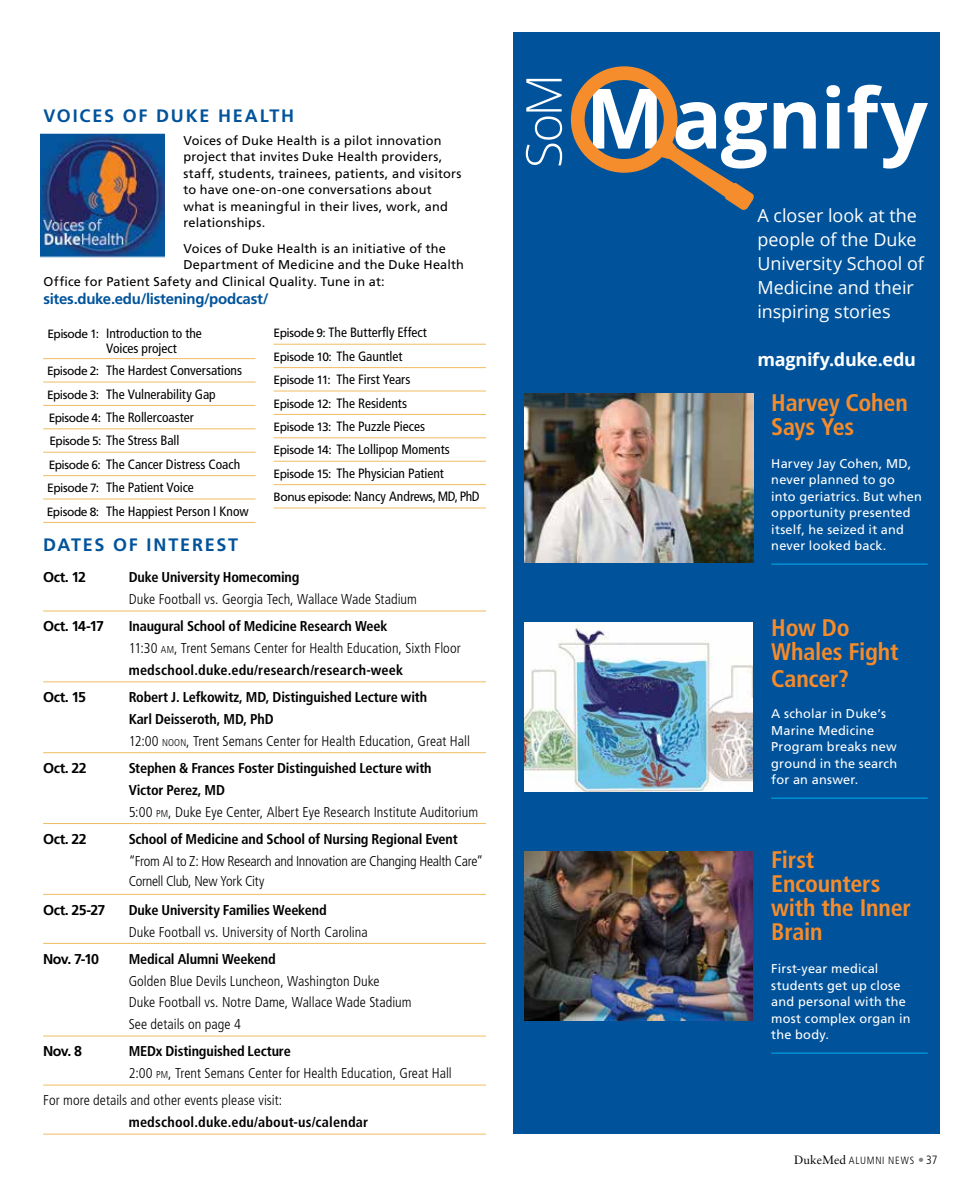
<style>
.page{position:relative;width:972px;height:1188px;background:#fff}
.page>*{position:absolute;margin:0;border:0;box-sizing:border-box;transform-origin:0 0}
.t1{font:700 condensed 24px/24px "Frutiger LT Pro";letter-spacing:-.01em;color:#f78b29}
.t2{font:18px/24px "Open Sans";letter-spacing:-.005em;color:#fff}
.t3{font:700 18px "Frutiger LT Pro";letter-spacing:.1em;color:#00539b}
.t4{font:700 18px "Open Sans";letter-spacing:-.015em;color:#fff}
.t5{font:700 15px "Frutiger LT Pro";letter-spacing:-.02em;color:#00539b}
.t6{font:700 condensed 14.25px/21.8px "Frutiger LT Pro";letter-spacing:-.01em;color:#000}
.t7{font:300 condensed 14.25px/21.8px "Frutiger LT Pro";color:#000}
.t8{font:300 condensed 14.25px/20.2px "Frutiger LT Pro";letter-spacing:-.02em;color:#000}
.t9{font:700 14.25px "Frutiger LT Pro";letter-spacing:-.035em;color:#000}
.t10{font:700 condensed 14.25px "Frutiger LT Pro";letter-spacing:.015em;color:#000}
.t11{font:condensed 13.5px/23.4px "Frutiger LT Pro";color:#000}
.t12{font:12.75px/16.5px "Frutiger LT Pro";letter-spacing:.015em;color:#000}
.t13{font:12.75px/16.5px "Frutiger LT Pro";letter-spacing:.015em;color:#fff}
.t14{font:300 condensed 10.5px "Frutiger LT Pro";letter-spacing:.07em;color:#000}
.s1{font-stretch:normal;font-size:12px}
.s2{font-weight:300}
.s3{font-weight:300;font-size:10.05px}
.s4{font-weight:700}
.s5{font-size:10.05px}
.s6{font-family:"Sabon LT Std";font-weight:400;font-stretch:normal;font-size:12px}
.s7{font-weight:700;font-stretch:normal;font-size:12px;color:#808285}
.s8{font-size:12px}
</style>
<div class="page">
<div style="left:513px;top:32px;width:427px;height:1102px;background:#00539b"></div>
<hr style="left:43px;top:611px;width:443px;height:1px;background:#eebd60">
<hr style="left:43px;top:681px;width:443px;height:1px;background:#eebd60">
<hr style="left:43px;top:752px;width:443px;height:1px;background:#eebd60">
<hr style="left:43px;top:823px;width:443px;height:1px;background:#eebd60">
<hr style="left:43px;top:894px;width:443px;height:1px;background:#eebd60">
<hr style="left:43px;top:943px;width:443px;height:1px;background:#eebd60">
<hr style="left:43px;top:1036px;width:443px;height:1px;background:#eebd60">
<hr style="left:43px;top:1085px;width:443px;height:1px;background:#eebd60">
<hr style="left:43px;top:1134px;width:443px;height:1px;background:#eebd60">
<img style="left:41px;top:135px;width:124px;height:121px">
<div style="left:38px;top:133px;width:129px;height:125px;border:1px solid #fff"></div>
<hr style="left:43px;top:358px;width:213px;height:1px;background:#eebd60">
<hr style="left:43px;top:382px;width:213px;height:1px;background:#eebd60">
<hr style="left:43px;top:405px;width:213px;height:1px;background:#eebd60">
<hr style="left:43px;top:428px;width:213px;height:1px;background:#eebd60">
<hr style="left:43px;top:452px;width:213px;height:1px;background:#eebd60">
<hr style="left:43px;top:475px;width:213px;height:1px;background:#eebd60">
<hr style="left:43px;top:499px;width:213px;height:1px;background:#eebd60">
<hr style="left:43px;top:522px;width:213px;height:1px;background:#eebd60">
<hr style="left:274px;top:344px;width:212px;height:1px;background:#eebd60">
<hr style="left:274px;top:367px;width:212px;height:1px;background:#eebd60">
<hr style="left:274px;top:391px;width:212px;height:1px;background:#eebd60">
<hr style="left:274px;top:414px;width:212px;height:1px;background:#eebd60">
<hr style="left:274px;top:437px;width:212px;height:1px;background:#eebd60">
<hr style="left:274px;top:461px;width:212px;height:1px;background:#eebd60">
<hr style="left:274px;top:484px;width:212px;height:1px;background:#eebd60">
<hr style="left:274px;top:508px;width:212px;height:1px;background:#eebd60">
<svg style="left:526px;top:79px;width:36px;height:86px"></svg>
<svg style="left:774px;top:102px;width:42px;height:47px"></svg>
<svg style="left:826px;top:85px;width:14px;height:64px"></svg>
<svg style="left:848px;top:85px;width:80px;height:84px"></svg>
<svg style="left:571px;top:66px;width:196px;height:144px"></svg>
<img style="left:525px;top:393px;width:228px;height:170px">
<img style="left:525px;top:851px;width:228px;height:170px">
<img style="left:525px;top:622px;width:228px;height:170px">
<hr style="left:771px;top:564px;width:157px;height:1px;background:#00aeef">
<hr style="left:771px;top:798px;width:157px;height:1px;background:#00aeef">
<hr style="left:771px;top:1053px;width:157px;height:1px;background:#00aeef">
<p class="t3" style="left:43px;top:105px;width:252px">VOICES OF DUKE HEALTH</p>
<p class="t12" style="left:183px;top:132px;width:280px">Voices of Duke Health is a pilot innovation project that invites Duke Health providers, staff, students, trainees, patients, and visitors to have one-on-one conversations about what is meaningful in their lives, work, and relationships.</p>
<p class="t12" style="left:183px;top:240px;width:264px">Voices of Duke Health is an initiative of the</p>
<p class="t12" style="left:183px;top:257px;width:282px">Department of Medicine and the Duke Health</p>
<p class="t12" style="left:43px;top:273px;width:343px">Office for Patient Safety and Clinical Quality. Tune in at:</p>
<p class="t5" style="left:43px;top:290px;width:227px">sites.duke.edu/listening/podcast/</p>
<p class="t11" style="left:106px;top:326px;width:97px;line-height:15px;text-indent:-59px"><span class="s1">Episode 1:</span> Introduction to the<br>Voices project</p>
<p class="t11" style="left:47px;top:359px;width:203px"><span class="s1">Episode 2:</span> The Hardest Conversations<br><span class="s1">Episode 3:</span> The Vulnerability Gap<br><span class="s1">Episode 4:</span> The Rollercoaster<br><span class="s1">Episode 5:</span> The Stress Ball<br><span class="s1">Episode 6:</span> The Cancer Distress Coach<br><span class="s1">Episode 7:</span> The Patient Voice<br><span class="s1">Episode 8:</span> The Happiest Person I Know</p>
<p class="t11" style="left:274px;top:321px;width:208px"><span class="s1">Episode 9:</span> The Butterfly Effect<br><span class="s1">Episode 10:</span> The Gauntlet<br><span class="s1">Episode 11:</span> The First Years<br><span class="s1">Episode 12:</span> The Residents<br><span class="s1">Episode 13:</span> The Puzzle Pieces<br><span class="s1">Episode 14:</span> The Lollipop Moments<br><span class="s1">Episode 15:</span> The Physician Patient<br><span class="s1">Bonus episode:</span> Nancy Andrews, MD, PhD</p>
<p class="t3" style="left:43px;top:534px;width:197px">DATES OF INTEREST</p>
<p class="t9" style="left:43px;top:569px;width:45px">Oct. 12</p>
<p class="t6" style="left:129px;top:567px;width:172px">Duke University Homecoming</p>
<p class="t7" style="left:129px;top:589px;width:290px">Duke Football vs. Georgia Tech, Wallace Wade Stadium</p>
<p class="t9" style="left:43px;top:618px;width:62px">Oct. 14-17</p>
<p class="t6" style="left:129px;top:616px;width:333px">Inaugural School of Medicine Research Week<br><span class="s2">11:30</span> <span class="s3">AM</span><span class="s2">, Trent Semans Center for Health Education, Sixth Floor </span>medschool.duke.edu/research/research-week</p>
<p class="t9" style="left:43px;top:689px;width:45px">Oct. 15</p>
<p class="t6" style="left:129px;top:686px;width:343px">Robert J. Lefkowitz, MD, Distinguished Lecture with<br>Karl Deisseroth, MD, PhD<br><span class="s2">12:00</span> <span class="s3">NOON</span><span class="s2">, Trent Semans Center for Health Education, Great Hall</span></p>
<p class="t9" style="left:43px;top:760px;width:45px">Oct. 22</p>
<p class="t6" style="left:129px;top:757px;width:351px">Stephen &amp; Frances Foster Distinguished Lecture with<br>Victor Perez, MD<br><span class="s2">5:00</span> <span class="s3">PM</span><span class="s2">, Duke Eye Center, Albert Eye Research Institute Auditorium</span></p>
<p class="t9" style="left:43px;top:830px;width:45px">Oct. 22</p>
<p class="t6" style="left:129px;top:828px;width:331px">School of Medicine and School of Nursing Regional Event</p>
<p class="t8" style="left:129px;top:851px;width:356px">“From AI to Z: How Research and Innovation are Changing Health Care”<br>Cornell Club, New York City</p>
<p class="t9" style="left:43px;top:901px;width:64px">Oct. 25-27</p>
<p class="t6" style="left:129px;top:899px;width:200px">Duke University Families Weekend</p>
<p class="t7" style="left:129px;top:921px;width:240px">Duke Football vs. University of North Carolina</p>
<p class="t9" style="left:43px;top:950px;width:57px">Nov. 7-10</p>
<p class="t6" style="left:129px;top:948px;width:149px">Medical Alumni Weekend</p>
<p class="t7" style="left:129px;top:970px;width:284px">Golden Blue Devils Luncheon, Washington Duke<br>Duke Football vs. Notre Dame, Wallace Wade Stadium<br>See details on page 4</p>
<p class="t9" style="left:43px;top:1043px;width:40px">Nov. 8</p>
<p class="t7" style="left:129px;top:1041px;width:325px"><span class="s4">MEDx Distinguished Lecture<br></span>2:00 <span class="s5">PM</span>, Trent Semans Center for Health Education, Great Hall</p>
<p class="t7" style="left:43px;top:1090px;width:241px">For more details and other events please visit:</p>
<p class="t10" style="left:129px;top:1114px;width:241px">medschool.duke.edu/about-us/calendar</p>
<p class="t2" style="left:758px;top:203px;width:168px">A closer look at the people of the Duke<br>University School of<br>Medicine and their inspiring stories</p>
<p class="t4" style="left:758px;top:347px;width:160px">magnify.duke.edu</p>
<h1 class="t1" style="left:771px;top:390px;width:138px">Harvey Cohen<br>Says Yes</h1>
<p class="t13" style="left:771px;top:455px;width:152px">Harvey Jay Cohen, MD, never planned to go into geriatrics. But when opportunity presented itself, he seized it and never looked back.</p>
<h1 class="t1" style="left:771px;top:615px;width:129px">How Do<br>Whales Fight</h1>
<h1 class="t1" style="left:771px;top:666px;width:79px">Cancer?</h1>
<p class="t13" style="left:771px;top:706px;width:127px">A scholar in Duke’s<br>Marine Medicine<br>Program breaks new ground in the search for an answer.</p>
<h1 class="t1" style="left:771px;top:848px;width:141px">First<br>Encounters with the Inner<br>Brain</h1>
<p class="t13" style="left:771px;top:961px;width:141px">First-year medical students get up close and personal with the most complex organ in the body.</p>
<p class="t14" style="left:794px;top:1155px;width:145px"><span class="s6">DukeMed</span> ALUMNI NEWS <span class="s7">•</span><span class="s8">37</span></p>
</div>
